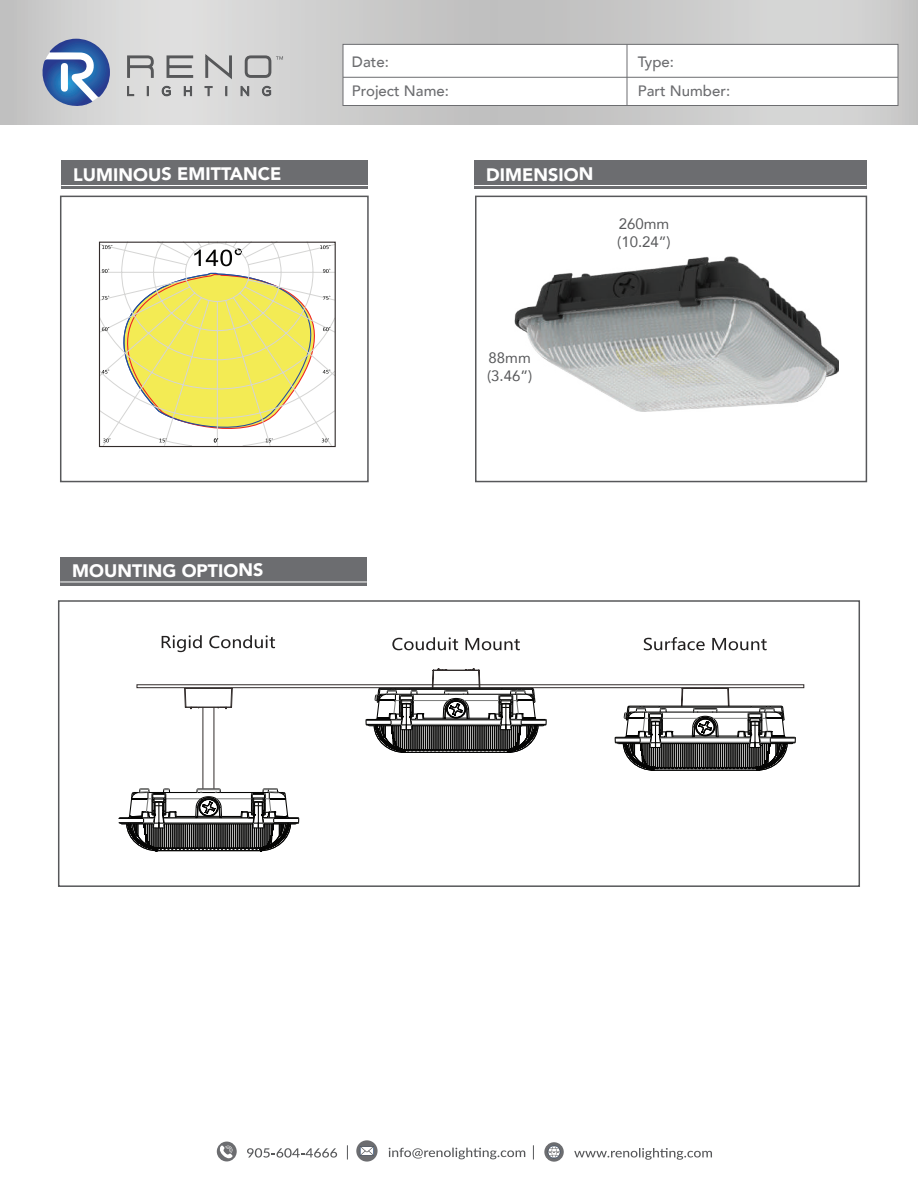
<style>
.page{position:relative;width:918px;height:1188px;background:#fff}
.page>*{position:absolute;margin:0;border:0;box-sizing:border-box;transform-origin:0 0}
.t1{font:900 18px "Avenir";letter-spacing:-.01em;color:#fff}
.t2{font:500 15px/29.8px "Avenir";color:#6c6d70}
.t3{font:15px/18px "Avenir";color:#57585a}
</style>
<div class="page">
<div style="left:61px;top:160px;width:307px;height:29px;background:#6c6d70"></div>
<hr style="left:61px;top:185px;width:307px;height:1px;background:#fff">
<div style="left:474px;top:160px;width:392px;height:29px;background:#6c6d70"></div>
<hr style="left:474px;top:185px;width:392px;height:1px;background:#fff">
<svg style="left:0;top:0;width:918px;height:124px"></svg>
<svg style="left:342px;top:44px;width:557px;height:62px"></svg>
<hr style="left:343px;top:77px;width:555px;height:1px;background:#6c6d70">
<hr style="left:627px;top:44px;width:1px;height:62px;background:#6c6d70">
<svg style="left:389px;top:1148px;width:136px;height:11px"></svg>
<div style="left:356px;top:1140px;width:22px;height:22px;background:#6c6d70;border-radius:50%"></div>
<svg style="left:360px;top:1146px;width:14px;height:10px"></svg>
<svg style="left:574px;top:1148px;width:138px;height:12px"></svg>
<svg style="left:544px;top:1142px;width:20px;height:20px"></svg>
<svg style="left:548px;top:1146px;width:12px;height:12px"></svg>
<svg style="left:247px;top:1148px;width:90px;height:10px"></svg>
<svg style="left:217px;top:1142px;width:20px;height:19px"></svg>
<svg style="left:218px;top:1146px;width:15px;height:12px"></svg>
<svg style="left:347px;top:1145px;width:1px;height:15px"></svg>
<svg style="left:533px;top:1145px;width:1px;height:15px"></svg>
<svg style="left:98px;top:241px;width:238px;height:206px"></svg>
<svg style="left:98px;top:245px;width:238px;height:197px"></svg>
<div style="left:60px;top:196px;width:309px;height:286px;border:2px solid #57585a"></div>
<div style="left:475px;top:196px;width:392px;height:286px;border:2px solid #57585a"></div>
<img style="left:515px;top:257px;width:324px;height:117px">
<img style="left:519px;top:296px;width:316px;height:115px">
<div style="left:58px;top:600px;width:802px;height:287px;border:2px solid #57585a"></div>
<div style="left:60px;top:557px;width:307px;height:28px;background:#6c6d70"></div>
<hr style="left:60px;top:582px;width:307px;height:1px;background:#fff">
<svg style="left:162px;top:635px;width:113px;height:17px"></svg>
<svg style="left:644px;top:637px;width:123px;height:13px"></svg>
<hr style="left:192px;top:707px;width:33px;height:1px;background:#322c2b">
<hr style="left:185px;top:688px;width:47px;height:1px;background:#322c2b">
<svg style="left:217px;top:688px;width:16px;height:21px"></svg>
<svg style="left:184px;top:688px;width:16px;height:21px"></svg>
<hr style="left:203px;top:707px;width:1px;height:81px;background:#322c2b">
<hr style="left:214px;top:707px;width:1px;height:81px;background:#322c2b">
<div style="left:137px;top:685px;width:667px;height:3px;background:#fff;border:1px solid #322c2b"></div>
<svg style="left:614px;top:686px;width:182px;height:85px"></svg>
<svg style="left:119px;top:788px;width:181px;height:64px"></svg>
<svg style="left:365px;top:668px;width:182px;height:85px"></svg>
<svg style="left:392px;top:637px;width:66px;height:13px"></svg>
<svg style="left:466px;top:638px;width:54px;height:12px"></svg>
<svg style="left:126px;top:55px;width:29px;height:24px"></svg>
<svg style="left:166px;top:55px;width:28px;height:24px"></svg>
<svg style="left:126px;top:85px;width:9px;height:12px"></svg>
<svg style="left:147px;top:86px;width:2px;height:10px"></svg>
<svg style="left:161px;top:85px;width:11px;height:12px"></svg>
<svg style="left:183px;top:85px;width:10px;height:12px"></svg>
<svg style="left:204px;top:52px;width:29px;height:45px"></svg>
<svg style="left:40px;top:39px;width:70px;height:69px"></svg>
<svg style="left:240px;top:55px;width:43px;height:44px"></svg>
<p class="t2" style="left:352px;top:46px;width:38px">Date:</p>
<p class="t2" style="left:638px;top:46px;width:94px">Type:<br>Part Number:</p>
<p class="t2" style="left:352px;top:76px;width:98px">Project Name:</p>
<p class="t1" style="left:73px;top:159px;width:210px">LUMINOUS EMITTANCE</p>
<p class="t1" style="left:486px;top:159px;width:109px">DIMENSION</p>
<p class="t3" style="left:617px;top:214px;width:55px">260mm (10.24”)</p>
<p class="t3" style="left:487px;top:349px;width:47px">88mm (3.46”)</p>
<p class="t1" style="left:72px;top:555px;width:193px">MOUNTING OPTIONS</p>
</div>
